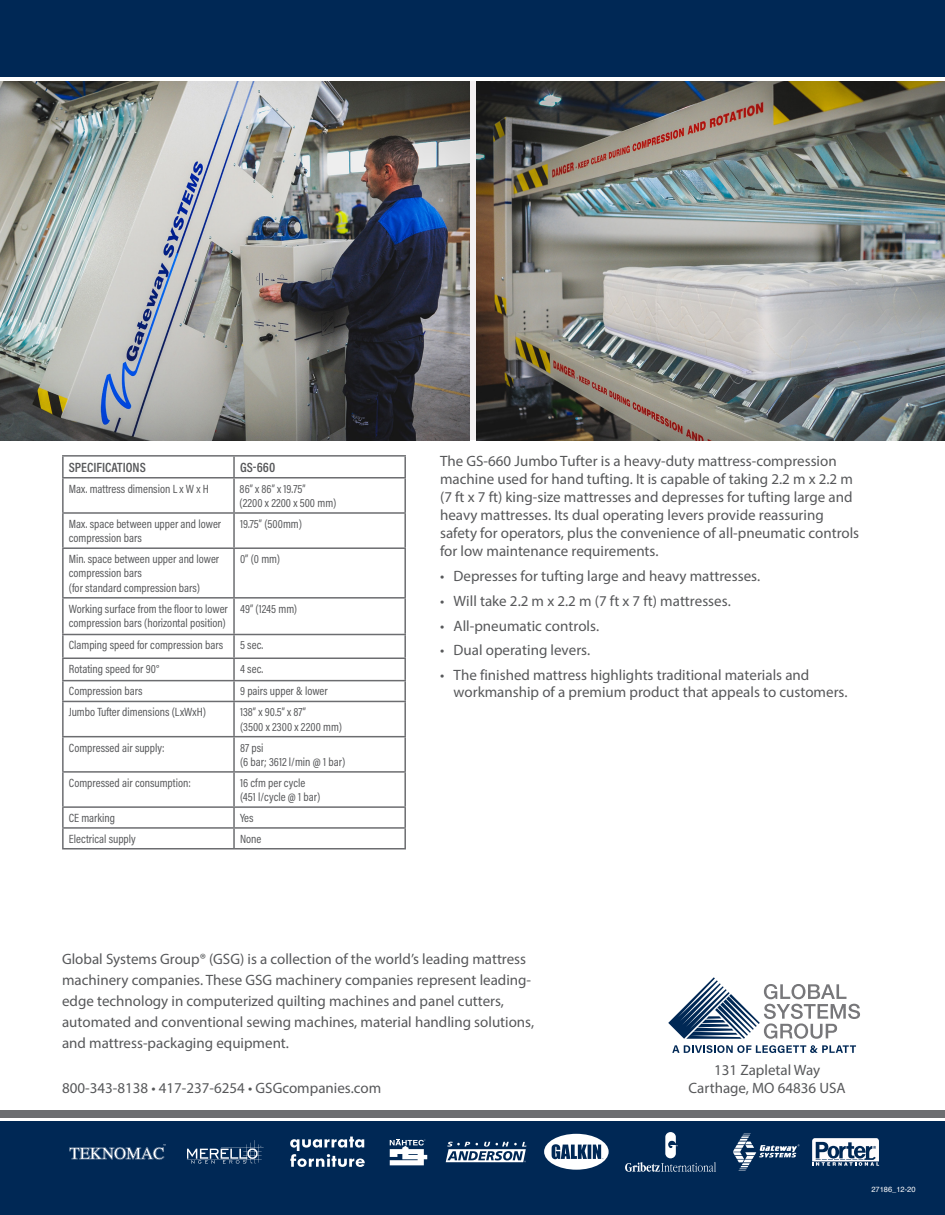
<style>
.page{position:relative;width:945px;height:1215px;background:#fff}
.page>*{position:absolute;margin:0;border:0;box-sizing:border-box;transform-origin:0 0}
.t1{font:15px/17.9px "Myriad Pro";color:#57585a}
.t2{font:600 13.5px "Acumin Pro Cond";color:#57585a}
.t3{font:12px/14.4px "Acumin Pro Cond";color:#57585a}
.t4{font:7.5px "Helvetica";color:#fff}
</style>
<div class="page">
<div style="left:0;top:1122px;width:945px;height:93px;background:#002855"></div>
<div style="left:0;top:1110px;width:945px;height:7px;background:#6c6d70"></div>
<svg style="left:668px;top:977px;width:192px;height:62px"></svg>
<svg style="left:672px;top:1045px;width:184px;height:8px"></svg>
<svg style="left:625px;top:1132px;width:91px;height:40px"></svg>
<svg style="left:812px;top:1138px;width:67px;height:28px"></svg>
<svg style="left:733px;top:1133px;width:67px;height:38px"></svg>
<svg style="left:544px;top:1134px;width:65px;height:36px"></svg>
<svg style="left:187px;top:1140px;width:77px;height:24px"></svg>
<svg style="left:69px;top:1144px;width:97px;height:16px"></svg>
<svg style="left:446px;top:1142px;width:80px;height:20px"></svg>
<svg style="left:390px;top:1139px;width:37px;height:26px"></svg>
<svg style="left:290px;top:1137px;width:75px;height:30px"></svg>
<div style="left:0;top:0;width:945px;height:76px;background:#002855"></div>
<img style="left:0;top:82px;width:469px;height:358px">
<img style="left:477px;top:82px;width:468px;height:358px">
<hr style="left:62px;top:455px;width:172px;height:2px;background:#6c6d70">
<hr style="left:62px;top:457px;width:2px;height:20px;background:#6c6d70">
<hr style="left:234px;top:455px;width:172px;height:2px;background:#6c6d70">
<hr style="left:233px;top:457px;width:2px;height:20px;background:#6c6d70">
<hr style="left:404px;top:457px;width:2px;height:20px;background:#6c6d70">
<hr style="left:62px;top:477px;width:172px;height:2px;background:#6c6d70">
<hr style="left:62px;top:479px;width:2px;height:33px;background:#6c6d70">
<hr style="left:234px;top:477px;width:172px;height:2px;background:#6c6d70">
<hr style="left:233px;top:479px;width:2px;height:33px;background:#6c6d70">
<hr style="left:404px;top:479px;width:2px;height:33px;background:#6c6d70">
<hr style="left:62px;top:512px;width:172px;height:2px;background:#6c6d70">
<hr style="left:62px;top:514px;width:2px;height:33px;background:#6c6d70">
<hr style="left:234px;top:512px;width:172px;height:2px;background:#6c6d70">
<hr style="left:233px;top:514px;width:2px;height:33px;background:#6c6d70">
<hr style="left:404px;top:514px;width:2px;height:33px;background:#6c6d70">
<hr style="left:62px;top:547px;width:172px;height:2px;background:#6c6d70">
<hr style="left:62px;top:549px;width:2px;height:48px;background:#6c6d70">
<hr style="left:234px;top:547px;width:172px;height:2px;background:#6c6d70">
<hr style="left:233px;top:549px;width:2px;height:48px;background:#6c6d70">
<hr style="left:404px;top:549px;width:2px;height:48px;background:#6c6d70">
<hr style="left:62px;top:597px;width:172px;height:2px;background:#6c6d70">
<hr style="left:62px;top:599px;width:2px;height:35px;background:#6c6d70">
<hr style="left:234px;top:597px;width:172px;height:2px;background:#6c6d70">
<hr style="left:233px;top:599px;width:2px;height:35px;background:#6c6d70">
<hr style="left:404px;top:599px;width:2px;height:35px;background:#6c6d70">
<hr style="left:62px;top:634px;width:172px;height:1px;background:#6c6d70">
<hr style="left:62px;top:635px;width:2px;height:23px;background:#6c6d70">
<hr style="left:234px;top:634px;width:172px;height:1px;background:#6c6d70">
<hr style="left:233px;top:635px;width:2px;height:23px;background:#6c6d70">
<hr style="left:404px;top:635px;width:2px;height:23px;background:#6c6d70">
<hr style="left:62px;top:658px;width:172px;height:1px;background:#6c6d70">
<hr style="left:62px;top:659px;width:2px;height:21px;background:#6c6d70">
<hr style="left:234px;top:658px;width:172px;height:1px;background:#6c6d70">
<hr style="left:233px;top:659px;width:2px;height:21px;background:#6c6d70">
<hr style="left:404px;top:659px;width:2px;height:21px;background:#6c6d70">
<hr style="left:62px;top:680px;width:172px;height:1px;background:#6c6d70">
<hr style="left:62px;top:681px;width:2px;height:20px;background:#6c6d70">
<hr style="left:234px;top:680px;width:172px;height:1px;background:#6c6d70">
<hr style="left:233px;top:681px;width:2px;height:20px;background:#6c6d70">
<hr style="left:404px;top:681px;width:2px;height:20px;background:#6c6d70">
<hr style="left:62px;top:701px;width:172px;height:1px;background:#6c6d70">
<hr style="left:62px;top:702px;width:2px;height:34px;background:#6c6d70">
<hr style="left:234px;top:701px;width:172px;height:1px;background:#6c6d70">
<hr style="left:233px;top:702px;width:2px;height:34px;background:#6c6d70">
<hr style="left:404px;top:702px;width:2px;height:34px;background:#6c6d70">
<hr style="left:62px;top:736px;width:172px;height:1px;background:#6c6d70">
<hr style="left:62px;top:737px;width:2px;height:34px;background:#6c6d70">
<hr style="left:234px;top:736px;width:172px;height:1px;background:#6c6d70">
<hr style="left:233px;top:737px;width:2px;height:34px;background:#6c6d70">
<hr style="left:404px;top:737px;width:2px;height:34px;background:#6c6d70">
<hr style="left:62px;top:771px;width:172px;height:2px;background:#6c6d70">
<hr style="left:62px;top:773px;width:2px;height:33px;background:#6c6d70">
<hr style="left:234px;top:771px;width:172px;height:2px;background:#6c6d70">
<hr style="left:233px;top:773px;width:2px;height:33px;background:#6c6d70">
<hr style="left:404px;top:773px;width:2px;height:33px;background:#6c6d70">
<hr style="left:62px;top:806px;width:172px;height:2px;background:#6c6d70">
<hr style="left:234px;top:806px;width:172px;height:2px;background:#6c6d70">
<hr style="left:62px;top:827px;width:172px;height:2px;background:#6c6d70">
<svg style="left:62px;top:808px;width:2px;height:40px"></svg>
<hr style="left:234px;top:827px;width:172px;height:2px;background:#6c6d70">
<svg style="left:233px;top:808px;width:2px;height:40px"></svg>
<svg style="left:404px;top:808px;width:2px;height:40px"></svg>
<hr style="left:62px;top:848px;width:172px;height:2px;background:#6c6d70">
<hr style="left:234px;top:848px;width:172px;height:2px;background:#6c6d70">
<p class="t2" style="left:69px;top:458px;width:79px">SPECIFICATIONS</p>
<p class="t2" style="left:240px;top:458px;width:37px">GS-660</p>
<p class="t3" style="left:69px;top:481px;width:142px">Max. mattress dimension L x W x H</p>
<p class="t3" style="left:240px;top:481px;width:98px">86” x 86” x 19.75”<br>(2200 x 2200 x 500 mm)</p>
<p class="t3" style="left:69px;top:516px;width:154px">Max. space between upper and lower compression bars</p>
<p class="t3" style="left:240px;top:516px;width:64px">19.75” (500mm)</p>
<p class="t3" style="left:69px;top:551px;width:152px">Min. space between upper and lower compression bars</p>
<p class="t3" style="left:69px;top:580px;width:133px">(for standard compression bars)</p>
<p class="t3" style="left:240px;top:551px;width:42px">0” (0 mm)</p>
<p class="t3" style="left:69px;top:601px;width:161px">Working surface from the floor to lower compression bars (horizontal position)</p>
<p class="t3" style="left:240px;top:601px;width:59px">49” (1245 mm)</p>
<p class="t3" style="left:69px;top:638px;width:156px">Clamping speed for compression bars</p>
<p class="t3" style="left:240px;top:638px;width:25px">5 sec.</p>
<p class="t3" style="left:69px;top:662px;width:92px">Rotating speed for 90°</p>
<p class="t3" style="left:240px;top:662px;width:25px">4 sec.</p>
<p class="t3" style="left:69px;top:684px;width:75px">Compression bars</p>
<p class="t3" style="left:240px;top:684px;width:89px">9 pairs upper &amp; lower</p>
<p class="t3" style="left:69px;top:705px;width:139px">Jumbo Tufter dimensions (LxWxH)</p>
<p class="t3" style="left:240px;top:705px;width:67px">138” x 90.5” x 87”</p>
<p class="t3" style="left:240px;top:719px;width:103px">(3500 x 2300 x 2200 mm)</p>
<p class="t3" style="left:69px;top:740px;width:97px">Compressed air supply:</p>
<p class="t3" style="left:240px;top:740px;width:25px">87 psi</p>
<p class="t3" style="left:240px;top:754px;width:107px">(6 bar; 3612 l/min @ 1 bar)</p>
<p class="t3" style="left:69px;top:775px;width:124px">Compressed air consumption:</p>
<p class="t3" style="left:240px;top:775px;width:67px">16 cfm per cycle</p>
<p class="t3" style="left:240px;top:790px;width:82px">(451 l/cycle @ 1 bar)</p>
<p class="t3" style="left:69px;top:810px;width:48px">CE marking</p>
<p class="t3" style="left:240px;top:810px;width:15px">Yes</p>
<p class="t3" style="left:69px;top:831px;width:68px">Electrical supply</p>
<p class="t3" style="left:240px;top:831px;width:23px">None</p>
<p class="t1" style="left:440px;top:452px;width:421px">The GS-660 Jumbo Tufter is a heavy-duty mattress-compression machine used for hand tufting. It is capable of taking 2.2 m x 2.2 m (7 ft x 7 ft) king-size mattresses and depresses for tufting large and heavy mattresses. Its dual operating levers provide reassuring safety for operators, plus the convenience of all-pneumatic controls for low maintenance requirements.</p>
<p class="t1" style="left:440px;top:567px;width:322px">• Depresses for tufting large and heavy mattresses.</p>
<p class="t1" style="left:440px;top:592px;width:292px">• Will take 2.2 m x 2.2 m (7 ft x 7 ft) mattresses.</p>
<p class="t1" style="left:440px;top:616px;width:161px">• All-pneumatic controls.</p>
<p class="t1" style="left:440px;top:641px;width:152px">• Dual operating levers.</p>
<p class="t1" style="left:454px;top:666px;width:396px;line-height:17.4px;text-indent:-14px">• The finished mattress highlights traditional materials and workmanship of a premium product that appeals to customers.</p>
<p class="t1" style="left:62px;top:948px;width:474px;line-height:21px">Global Systems Group® (GSG) is a collection of the world’s leading mattress machinery companies. These GSG machinery companies represent leading&shy;edge technology in computerized quilting machines and panel cutters, automated and conventional sewing machines, material handling solutions, and mattress-packaging equipment.</p>
<p class="t1" style="left:62px;top:1079px;width:321px">800-343-8138 • 417-237-6254 • GSGcompanies.com</p>
<p class="t1" style="left:714px;top:1061px;width:108px">131 Zapletal Way</p>
<p class="t1" style="left:689px;top:1079px;width:159px">Carthage, MO 64836 USA</p>
<p class="t4" style="left:871px;top:1184px;width:46px">27186_12-20</p>
</div>
